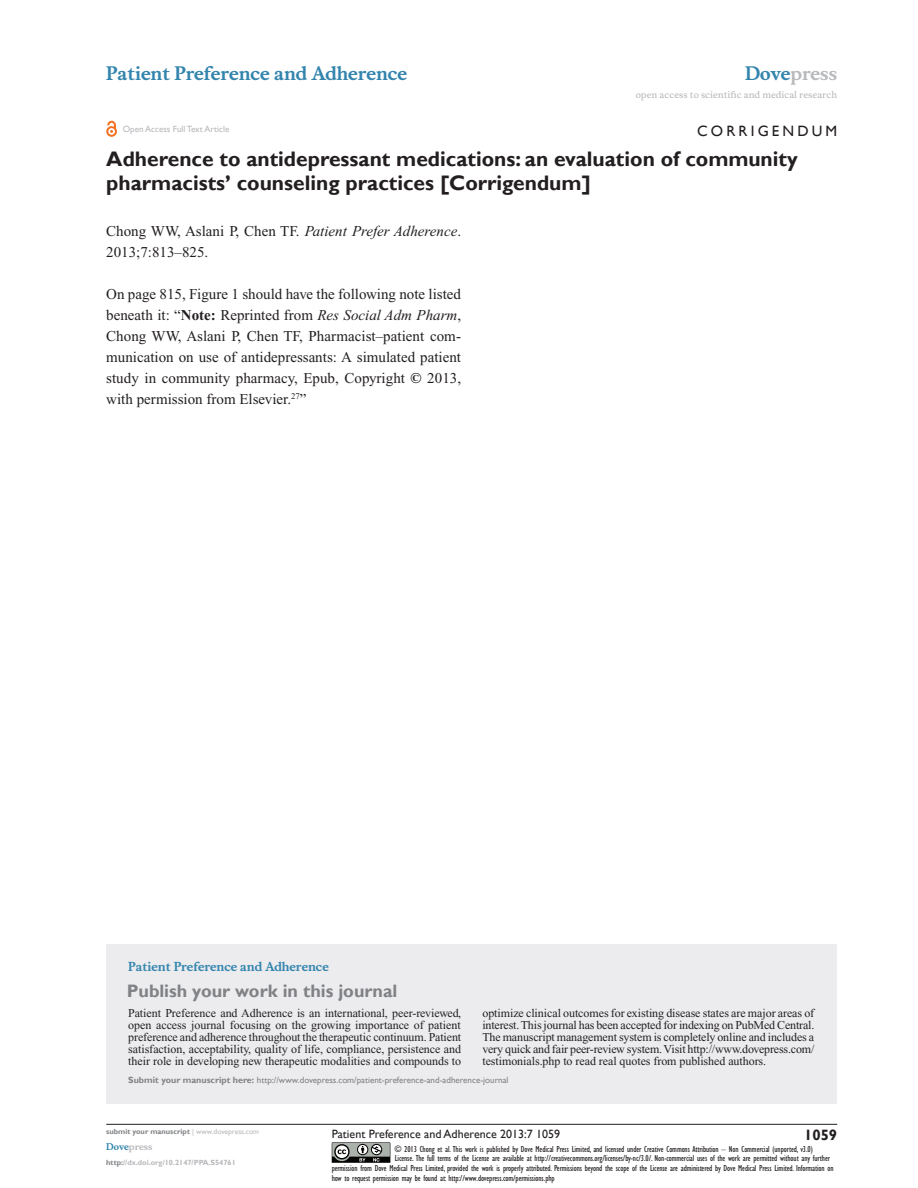
<style>
.page{position:relative;width:918px;height:1188px;background:#fff}
.page>*{position:absolute;margin:0;border:0;box-sizing:border-box;transform-origin:0 0}
.t1{font:700 21px/24px "Gill Sans";color:#231f20}
.AO-Jname{font:700 18px "Musee";color:#3485ae}
.PromBx-H1{font:700 18px "Gill Sans";color:#808285}
.RunH-Brand-ATO{font:700 18px "Musee";color:#b8b9bc}
.TxF{font:15px/21px "Times New Roman";color:#231f20}
.ADsg{font:15px "Gill Sans";letter-spacing:.21em;color:#231f20}
.RunFolio-R{font:700 15px "Gill Sans";color:#231f20}
.PromBx-Tx{font:12px/12px "Times New Roman";letter-spacing:-.005em;color:#231f20;text-align:justify}
.RunF-AO{font:12px "Gill Sans";color:#231f20}
.PromBx-JrnlName{font:700 12px "Musee";color:#3485ae}
.RunF-CR{font:condensed 9px "Gill Sans";letter-spacing:-.01em;color:#231f20}
.PromBx-SubmitMssWebA{font:9px "Gill Sans";color:#808285}
.OA-to-SMR{font:9px "Musee";color:#b8b9bc}
.OAFTx-AO{font:9px "Gill Sans";color:#b8b9bc}
.RunF-Brand-ATO{font:700 9px "Musee";color:#b8b9bc}
.RunF-SubmityourMS-AT{font:700 7.5px "Gill Sans";color:#808285}
.RunF-SubID_DOI{font:700 7.5px "Gill Sans";color:#b8b9bc}
.s1{color:#3485ae}
.s2{font-style:italic}
.s3{font-weight:700}
.s4{font-weight:400;color:#b8b9bc}
.s5{color:#808285}
</style>
<div class="page">
<svg style="left:332px;top:1142px;width:59px;height:21px"></svg>
<div style="left:106px;top:944px;width:731px;height:159px;background:#ececee"></div>
<hr style="left:106px;top:1124px;width:731px;height:1px;background:#231f20">
<div style="left:106px;top:126px;width:11px;height:11px;border:2px solid #f37121;border-radius:50%"></div>
<svg style="left:106px;top:120px;width:11px;height:13px"></svg>
<p class="AO-Jname" style="left:106px;top:63px;width:302px">Patient Preference and Adherence</p>
<p class="RunH-Brand-ATO" style="left:745px;top:63px;width:94px"><span class="s1">Dove</span>press</p>
<p class="OA-to-SMR" style="left:636px;top:89px;width:203px">open access to scientific and medical research</p>
<p class="OAFTx-AO" style="left:123px;top:123px;width:108px">Open Access Full Text Article</p>
<p class="ADsg" style="left:697px;top:122px;width:141px">Co rrigendum</p>
<h1 class="t1" style="left:106px;top:148px;width:693px">Adherence to antidepressant medications: an evaluation of community pharmacists’ counseling practices [Corrigendum]</h1>
<p class="TxF" style="left:106px;top:221px;width:356px">Chong WW, Aslani P, Chen TF. <span class="s2">Patient Prefer Adherence</span>.<br>2013;7:813–825.</p>
<p class="TxF" style="left:106px;top:284px;width:356px;text-align:justify">On page 815, Figure 1 should have the following note listed beneath it: “<span class="s3">Note:</span> Reprinted from <span class="s2">Res Social Adm Pharm</span>, Chong WW, Aslani P, Chen TF, Pharmacist–patient com&shy;munication on use of antidepressants: A simulated patient study in community pharmacy, Epub, Copyright <span class="s3">©</span> 2013, with permission from Elsevier.<sup>27</sup>”</p>
<p class="PromBx-JrnlName" style="left:128px;top:959px;width:202px">Patient Preference and Adherence</p>
<p class="PromBx-H1" style="left:127px;top:980px;width:272px">Publish your work in this journal</p>
<p class="PromBx-Tx" style="left:128px;top:1007px;width:334px">Patient Preference and Adherence is an international, peer-reviewed, open access journal focusing on the growing importance of patient preference and adherence throughout the therapeutic continuum. Patient satisfaction, acceptability, quality of life, compliance, persistence and their role in developing new therapeutic modalities and compounds to</p>
<p class="PromBx-Tx" style="left:482px;top:1007px;width:334px">optimize clinical outcomes for existing disease states are major areas of interest. This journal has been accepted for indexing on PubMed Central.<br>The manuscript management system is completely online and includes a very quick and fair peer-review system. Visit http://www.dovepress.com/ testimonials.php to read real quotes from published authors.</p>
<p class="PromBx-SubmitMssWebA" style="left:128px;top:1075px;width:382px"><span class="s3">Submit your manuscript here:</span> http://www.dovepress.com/patient-preference-and-adherence-journal</p>
<p class="RunF-SubmityourMS-AT" style="left:106px;top:1127px;width:154px">submit your manuscript <span class="s4">| www.dovepress.com</span></p>
<p class="RunF-Brand-ATO" style="left:106px;top:1141px;width:48px"><span class="s1">Dove</span>press</p>
<p class="RunF-SubID_DOI" style="left:106px;top:1158px;width:131px"><span class="s5">http:</span>//dx.doi.org/10.2147/PPA.S54761</p>
<p class="RunF-AO" style="left:332px;top:1127px;width:230px">Patient Preference and Adherence 2013:7 1059</p>
<p class="RunFolio-R" style="left:804px;top:1126px;width:35px">1059</p>
<p class="RunF-CR" style="left:395px;top:1144px;width:420px">© 2013 Chong et al. This work is published by Dove Medical Press Limited, and licensed under Creative Commons Attribution – Non Commercial (unported, v3.0)</p>
<p class="RunF-CR" style="left:395px;top:1153px;width:437px">License. The full terms of the License are available at http://creativecommons.org/licenses/by-nc/3.0/. Non-commercial uses of the work are permitted without any further</p>
<p class="RunF-CR" style="left:332px;top:1163px;width:503px">permission from Dove Medical Press Limited, provided the work is properly attributed. Permissions beyond the scope of the License are administered by Dove Medical Press Limited. Information on</p>
<p class="RunF-CR" style="left:332px;top:1173px;width:225px">how to request permission may be found at: http://www.dovepress.com/permissions.php</p>
</div>
